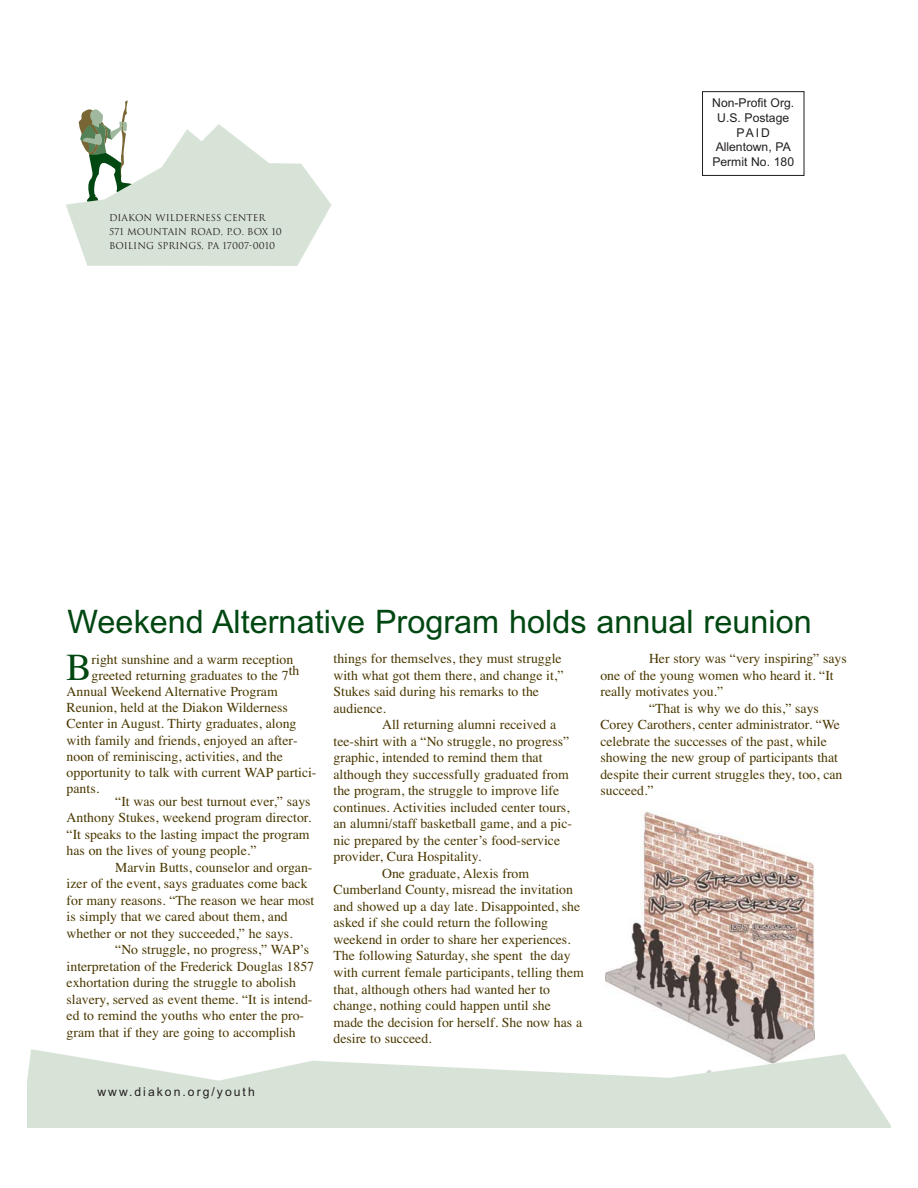
<style>
.page{position:relative;width:918px;height:1188px;background:#fff}
.page>*{position:absolute;margin:0;border:0;box-sizing:border-box;transform-origin:0 0}
.t1{font:38.25px "Times";color:#004711}
.t2{font:32.4px "Arial";color:#004711}
.t3{font:13.8px/16.5px "Times";color:#4a3800}
.t4{font:12.15px/14.9px "Arial";color:#231f20;text-align:center}
.t5{font:12.15px "Arial";letter-spacing:.165em;color:#231f20}
.t6{font:9.3px/14px "Trajan";color:#231f20}
</style>
<div class="page">
<img style="left:606px;top:811px;width:209px;height:238px">
<div style="left:702px;top:91px;width:103px;height:85px;border:1px solid #231f20"></div>
<svg style="left:27px;top:1049px;width:864px;height:78px;fill:#d8e3d7"></svg>
<svg style="left:66px;top:101px;width:265px;height:165px"></svg>
<p class="t6" style="left:109px;top:211px;width:174px">DIAKON WILDERNESS CENTER<br>571 MOUNTAIN ROAD, P.O. BOX 10<br>BOILING SPRINGS, PA 17007-0010</p>
<p class="t4" style="left:712px;top:96px;width:84px">Non-Profit Org.<br>U.S. Postage<br>PAID<br>Allentown, PA<br>Permit No. 180</p>
<h2 class="t2" style="left:68px;top:610px;width:746px">Weekend Alternative Program holds annual reunion</h2>
<h1 class="t1" style="left:66px;top:653px;width:27px">B</h1>
<p class="t3" style="left:92px;top:652px;width:203px">right sunshine and a warm reception</p>
<p class="t3" style="left:334px;top:651px;width:231px">things for themselves, they must struggle with what got them there, and change it,”<br>Stukes said during his remarks to the audience.</p>
<p class="t3" style="left:382px;top:718px;width:176px">All returning alumni received a</p>
<p class="t3" style="left:334px;top:734px;width:237px">tee-shirt with a “No struggle, no progress”</p>
<p class="t3" style="left:334px;top:751px;width:211px">graphic, intended to remind them that</p>
<p class="t3" style="left:334px;top:767px;width:237px">although they successfully graduated from</p>
<p class="t3" style="left:334px;top:784px;width:227px">the program, the struggle to improve life</p>
<p class="t3" style="left:334px;top:800px;width:238px">continues. Activities included center tours,</p>
<p class="t3" style="left:334px;top:817px;width:240px">an alumni/staff basketball game, and a pic-</p>
<p class="t3" style="left:334px;top:833px;width:228px">nic prepared by the center’s food-service</p>
<p class="t3" style="left:334px;top:850px;width:149px">provider, Cura Hospitality.</p>
<p class="t3" style="left:382px;top:866px;width:149px">One graduate, Alexis from</p>
<p class="t3" style="left:334px;top:883px;width:241px">Cumberland County, misread the invitation</p>
<p class="t3" style="left:334px;top:899px;width:248px">and showed up a day late. Disappointed, she</p>
<p class="t3" style="left:334px;top:916px;width:216px">asked if she could return the following</p>
<p class="t3" style="left:334px;top:932px;width:239px">weekend in order to share her experiences.</p>
<p class="t3" style="left:334px;top:949px;width:239px">The following Saturday, she spent the day</p>
<p class="t3" style="left:334px;top:965px;width:252px">with current female participants, telling them</p>
<p class="t3" style="left:334px;top:982px;width:218px">that, although others had wanted her to</p>
<p class="t3" style="left:334px;top:998px;width:219px">change, nothing could happen until she</p>
<p class="t3" style="left:334px;top:1015px;width:250px">made the decision for herself. She now has a</p>
<p class="t3" style="left:334px;top:1032px;width:100px">desire to succeed.</p>
<p class="t3" style="left:649px;top:651px;width:199px">Her story was “very inspiring” says</p>
<p class="t3" style="left:600px;top:668px;width:235px">one of the young women who heard it. “It</p>
<p class="t3" style="left:600px;top:685px;width:124px">really motivates you.”</p>
<p class="t3" style="left:649px;top:701px;width:171px">“That is why we do this,” says</p>
<p class="t3" style="left:600px;top:718px;width:241px">Corey Carothers, center administrator. “We</p>
<p class="t3" style="left:600px;top:734px;width:228px">celebrate the successes of the past, while</p>
<p class="t3" style="left:600px;top:751px;width:239px">showing the new group of participants that</p>
<p class="t3" style="left:600px;top:767px;width:244px">despite their current struggles they, too, can</p>
<p class="t3" style="left:600px;top:784px;width:55px">succeed.”</p>
<p class="t3" style="left:92px;top:668px;width:209px">greeted returning graduates to the 7th</p>
<p class="t3" style="left:67px;top:684px;width:213px">Annual Weekend Alternative Program</p>
<p class="t3" style="left:67px;top:701px;width:223px">Reunion, held at the Diakon Wilderness</p>
<p class="t3" style="left:67px;top:717px;width:231px">Center in August. Thirty graduates, along</p>
<p class="t3" style="left:67px;top:733px;width:233px">with family and friends, enjoyed an after-</p>
<p class="t3" style="left:67px;top:749px;width:218px">noon of reminiscing, activities, and the</p>
<p class="t3" style="left:67px;top:765px;width:251px">opportunity to talk with current WAP partici-</p>
<p class="t3" style="left:67px;top:782px;width:34px">pants.</p>
<p class="t3" style="left:67px;top:794px;width:246px;text-align:justify;text-indent:49px">“It was our best turnout ever,” says Anthony Stukes, weekend program director. “It speaks to the lasting impact the program has on the lives of young people.”</p>
<p class="t3" style="left:67px;top:860px;width:249px;text-indent:49px">Marvin Butts, counselor and organ&shy;izer of the event, says graduates come back for many reasons. “The reason we hear most is simply that we cared about them, and whether or not they succeeded,” he says.</p>
<p class="t3" style="left:67px;top:943px;width:249px;text-indent:49px">“No struggle, no progress,” WAP’s interpretation of the Frederick Douglas 1857 exhortation during the struggle to abolish slavery, served as event theme. “It is intend&shy;ed to remind the youths who enter the pro&shy;gram that if they are going to accomplish</p>
<p class="t5" style="left:97px;top:1088px;width:159px">www.diakon.org/youth</p>
</div>
